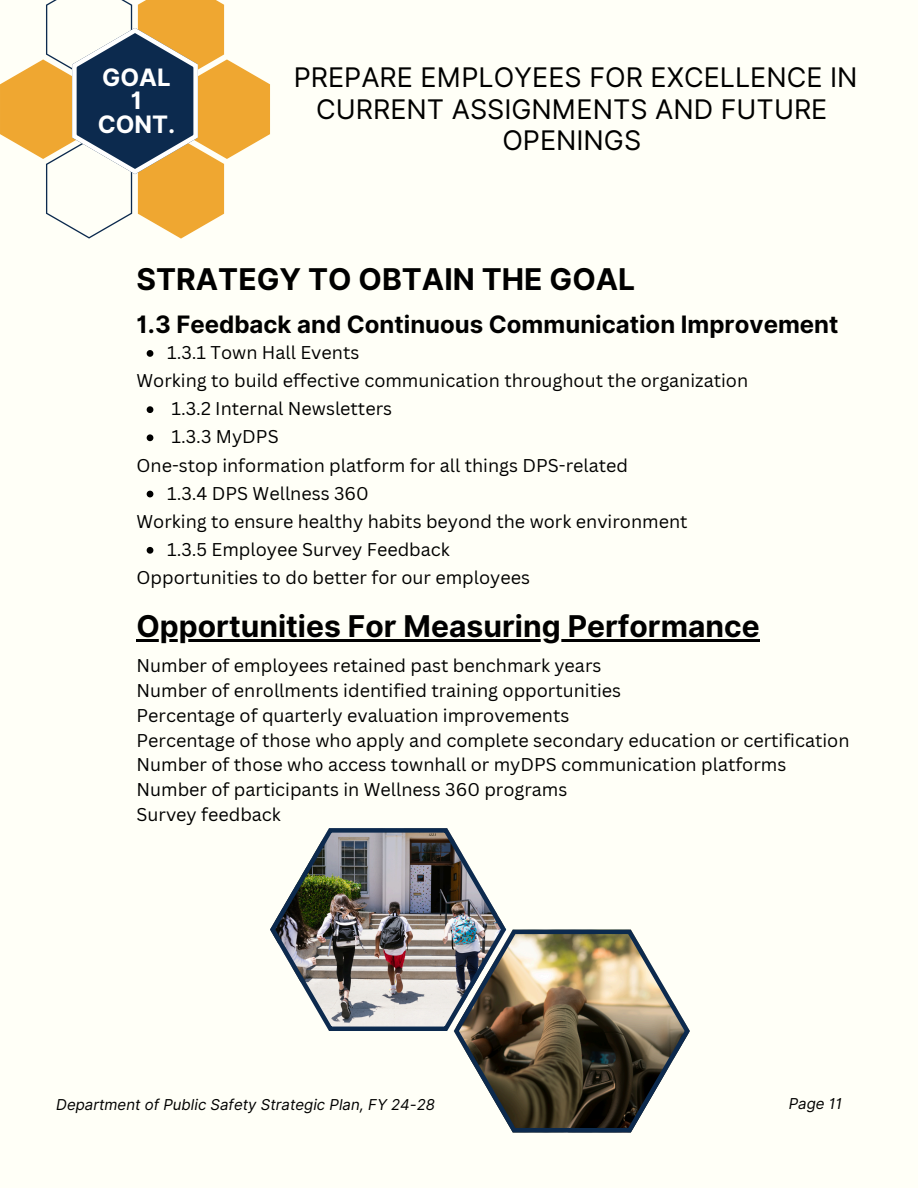
<style>
.page{position:relative;width:918px;height:1188px;background:#fffff7}
.page>*{position:absolute;margin:0;border:0;box-sizing:border-box;transform-origin:0 0}
.t1{font:700 30px "Inter";color:#000}
.t2{font:27px/31.5px "Inter";color:#000;text-align:center}
.t3{font:700 24px "Inter";color:#000}
.t4{font:700 24px/23.7px "Inter";color:#fff;text-align:center}
.t5{font:18px/24.8px "Canva Sans";color:#000}
.t6{font:italic 15px "Inter";color:#000}
</style>
<div class="page">
<svg style="left:0;top:0;width:270px;height:238px"></svg>
<svg style="left:72px;top:28px;width:126px;height:146px"></svg>
<svg style="left:147px;top:350px;width:6px;height:7px"></svg>
<svg style="left:147px;top:406px;width:6px;height:7px"></svg>
<svg style="left:147px;top:434px;width:6px;height:7px"></svg>
<svg style="left:147px;top:491px;width:6px;height:6px"></svg>
<svg style="left:147px;top:547px;width:6px;height:7px"></svg>
<hr style="left:137px;top:639px;width:623px;height:2px;background:#000">
<img style="left:454px;top:930px;width:236px;height:202px">
<img style="left:270px;top:828px;width:236px;height:203px">
<p class="t4" style="left:98px;top:65px;width:79px">GOAL<br>1<br>CONT.</p>
<h3 class="t2" style="left:294px;top:61px;width:565px">PREPARE EMPLOYEES FOR EXCELLENCE IN<br>CURRENT ASSIGNMENTS AND FUTURE<br>OPENINGS</h3>
<h5 class="t1" style="left:137px;top:261px;width:500px">STRATEGY TO OBTAIN THE GOAL</h5>
<h1 class="t3" style="left:137px;top:310px;width:703px">1.3 Feedback and Continuous Communication Improvement</h1>
<h6 class="t5" style="left:167px;top:340px;width:194px">1.3.1 Town Hall Events</h6>
<p class="t5" style="left:137px;top:368px;width:613px">Working to build effective communication throughout the organization</p>
<p class="t5" style="left:172px;top:396px;width:222px">1.3.2 Internal Newsletters</p>
<h6 class="t5" style="left:172px;top:424px;width:109px">1.3.3 MyDPS</h6>
<p class="t5" style="left:137px;top:452px;width:493px">One-stop information platform for all things DPS-related</p>
<h6 class="t5" style="left:167px;top:480px;width:203px">1.3.4 DPS Wellness 360</h6>
<p class="t5" style="left:137px;top:508px;width:553px">Working to ensure healthy habits beyond the work environment</p>
<h6 class="t5" style="left:167px;top:537px;width:284px">1.3.5 Employee Survey Feedback</h6>
<h2 class="t5" style="left:137px;top:565px;width:395px">Opportunities to do better for our employees</h2>
<h6 class="t1" style="left:137px;top:608px;width:625px">Opportunities For Measuring Performance</h6>
<p class="t5" style="left:137px;top:653px;width:715px">Number of employees retained past benchmark years<br>Number of enrollments identified training opportunities<br>Percentage of quarterly evaluation improvements<br>Percentage of those who apply and complete secondary education or certification Number of those who access townhall or myDPS communication platforms Number of participants in Wellness 360 programs<br>Survey feedback</p>
<p class="t6" style="left:56px;top:1095px;width:380px">Department of Public Safety Strategic Plan, FY 24-28</p>
<h4 class="t6" style="left:789px;top:1095px;width:55px">Page 11</h4>
</div>
